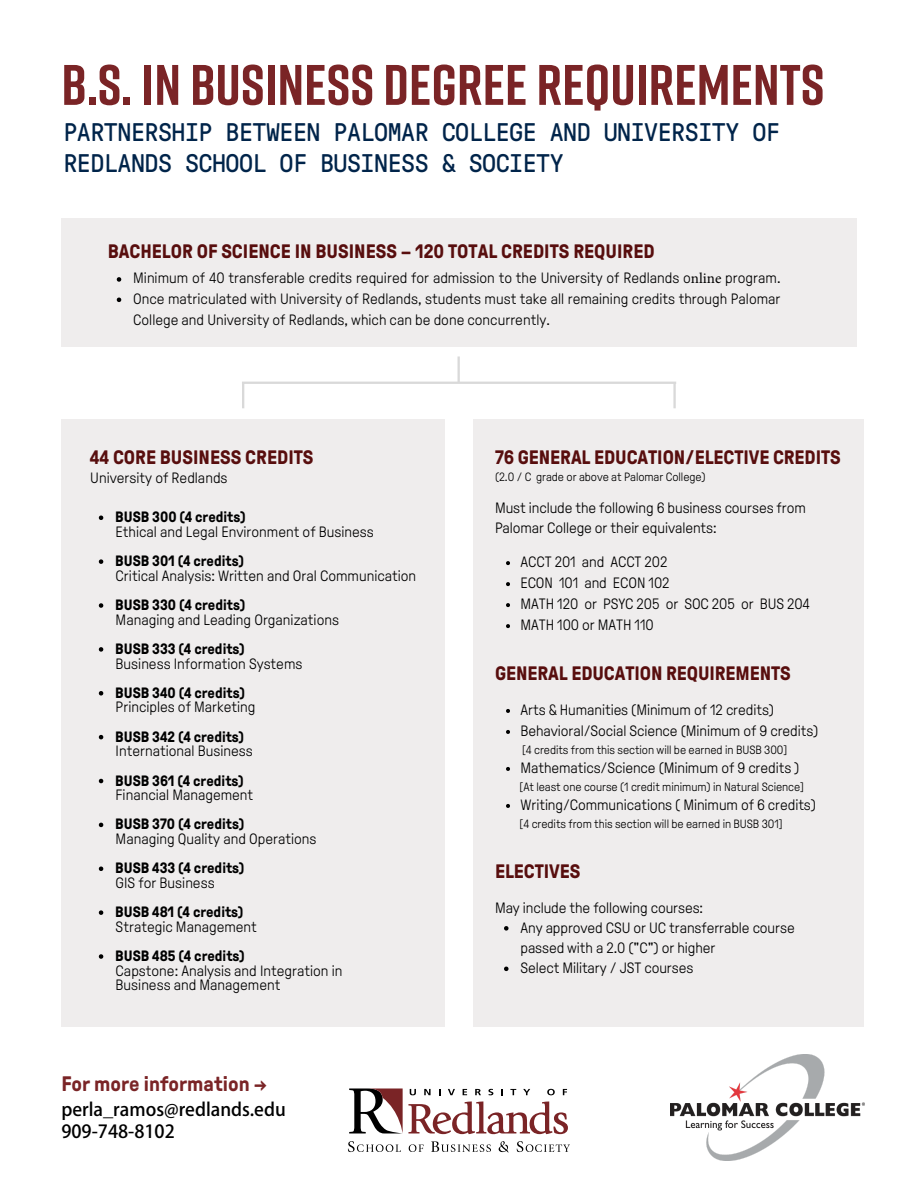
<style>
.page{position:relative;width:918px;height:1188px;background:#fff}
.page>*{position:absolute;margin:0;border:0;box-sizing:border-box;transform-origin:0 0}
.t1{font:700 57px "Rift";color:#7a2426}
.t2{font:25.5px/30.3px "GT Pressura Mono";letter-spacing:-.02em;color:#00244a}
.t3{font:700 21px "GT Pressura";color:#7a2426}
.t4{font:700 19.5px "GT Pressura";letter-spacing:-.005em;color:#580e0e}
.t5{font:700 18px/21.3px "Adobe Fan Heiti Std";color:#000}
.t6{font:300 15px/20.9px "GT Pressura";letter-spacing:-.005em;color:#000}
.t7{font:700 15px "GT Pressura";color:#000}
.t8{font:300 12px "GT Pressura";letter-spacing:-.005em;color:#000}
.s1{font-family:"Minion Pro";font-weight:400}
</style>
<div class="page">
<div style="left:61px;top:219px;width:796px;height:128px;background:#efeded"></div>
<div style="left:61px;top:420px;width:384px;height:607px;background:#efeded"></div>
<div style="left:473px;top:420px;width:391px;height:607px;background:#efeded"></div>
<svg style="left:242px;top:356px;width:434px;height:52px"></svg>
<img style="left:671px;top:1055px;width:193px;height:106px">
<svg style="left:506px;top:561px;width:4px;height:4px"></svg>
<svg style="left:506px;top:582px;width:4px;height:4px"></svg>
<svg style="left:506px;top:603px;width:4px;height:4px"></svg>
<svg style="left:506px;top:624px;width:4px;height:4px"></svg>
<svg style="left:117px;top:277px;width:4px;height:5px"></svg>
<svg style="left:117px;top:298px;width:4px;height:4px"></svg>
<svg style="left:99px;top:516px;width:4px;height:4px"></svg>
<svg style="left:99px;top:559px;width:4px;height:5px"></svg>
<svg style="left:99px;top:603px;width:4px;height:5px"></svg>
<svg style="left:99px;top:647px;width:4px;height:5px"></svg>
<svg style="left:99px;top:691px;width:4px;height:5px"></svg>
<svg style="left:99px;top:735px;width:4px;height:4px"></svg>
<svg style="left:99px;top:779px;width:4px;height:4px"></svg>
<svg style="left:99px;top:823px;width:4px;height:4px"></svg>
<svg style="left:99px;top:867px;width:4px;height:4px"></svg>
<svg style="left:99px;top:910px;width:4px;height:5px"></svg>
<svg style="left:99px;top:954px;width:4px;height:5px"></svg>
<svg style="left:504px;top:926px;width:5px;height:5px"></svg>
<svg style="left:504px;top:967px;width:5px;height:4px"></svg>
<svg style="left:506px;top:709px;width:4px;height:4px"></svg>
<svg style="left:506px;top:730px;width:4px;height:4px"></svg>
<svg style="left:506px;top:767px;width:4px;height:4px"></svg>
<svg style="left:506px;top:804px;width:4px;height:4px"></svg>
<svg style="left:349px;top:1088px;width:219px;height:46px"></svg>
<svg style="left:348px;top:1141px;width:53px;height:11px"></svg>
<svg style="left:409px;top:1144px;width:15px;height:8px"></svg>
<svg style="left:431px;top:1141px;width:60px;height:11px"></svg>
<svg style="left:499px;top:1141px;width:9px;height:12px"></svg>
<svg style="left:517px;top:1141px;width:53px;height:11px"></svg>
<p class="t1" style="left:61px;top:49px;width:765px">B.S. IN BUSINESS DEGREE REQUIREMENTS</p>
<p class="t2" style="left:63px;top:118px;width:718px">PARTNERSHIP BETWEEN PALOMAR COLLEGE AND UNIVERSITY OF<br>REDLANDS SCHOOL OF BUSINESS &amp; SOCIETY</p>
<p class="t4" style="left:108px;top:241px;width:549px">BACHELOR OF SCIENCE IN BUSINESS – 120 TOTAL CREDITS REQUIRED</p>
<p class="t6" style="left:133px;top:268px;width:649px;text-align:justify">Minimum of 40 transferable credits required for admission to the University of Redlands o<span class="s1">nline</span> program.<br>Once matriculated with University of Redlands, students must take all remaining credits through Palomar College and University of Redlands, which can be done concurrently.</p>
<p class="t4" style="left:90px;top:447px;width:225px">44 CORE BUSINESS CREDITS</p>
<p class="t6" style="left:90px;top:467px;width:139px">University of Redlands</p>
<p class="t7" style="left:115px;top:509px;width:132px">BUSB 300 (4 credits)</p>
<p class="t7" style="left:115px;top:553px;width:130px">BUSB 301 (4 credits)</p>
<p class="t7" style="left:115px;top:597px;width:132px">BUSB 330 (4 credits)</p>
<p class="t7" style="left:115px;top:641px;width:131px">BUSB 333 (4 credits)</p>
<p class="t7" style="left:115px;top:684px;width:131px">BUSB 340 (4 credits)</p>
<p class="t7" style="left:115px;top:728px;width:130px">BUSB 342 (4 credits)</p>
<p class="t7" style="left:115px;top:772px;width:130px">BUSB 361 (4 credits)</p>
<p class="t7" style="left:115px;top:816px;width:131px">BUSB 370 (4 credits)</p>
<p class="t7" style="left:115px;top:860px;width:131px">BUSB 433 (4 credits)</p>
<p class="t7" style="left:115px;top:904px;width:130px">BUSB 481 (4 credits)</p>
<p class="t7" style="left:115px;top:948px;width:131px">BUSB 485 (4 credits)</p>
<p class="t6" style="left:116px;top:521px;width:260px">Ethical and Legal Environment of Business</p>
<p class="t6" style="left:116px;top:565px;width:302px">Critical Analysis: Written and Oral Communication</p>
<p class="t6" style="left:116px;top:609px;width:225px">Managing and Leading Organizations</p>
<p class="t6" style="left:116px;top:653px;width:188px">Business Information Systems</p>
<p class="t6" style="left:116px;top:697px;width:141px">Principles of Marketing</p>
<p class="t6" style="left:116px;top:741px;width:139px">International Business</p>
<p class="t6" style="left:116px;top:785px;width:139px">Financial Management</p>
<p class="t6" style="left:116px;top:829px;width:202px">Managing Quality and Operations</p>
<p class="t6" style="left:116px;top:872px;width:100px">GIS for Business</p>
<p class="t6" style="left:116px;top:916px;width:143px">Strategic Management</p>
<p class="t6" style="left:116px;top:960px;width:228px">Capstone: Analysis and Integration in</p>
<p class="t6" style="left:116px;top:975px;width:166px">Business and Management</p>
<p class="t3" style="left:61px;top:1073px;width:207px">For more information →</p>
<p class="t5" style="left:61px;top:1099px;width:226px">perla_ramos@redlands.edu<br>909-748-8102</p>
<p class="t4" style="left:495px;top:447px;width:347px">76 GENERAL EDUCATION/ELECTIVE CREDITS</p>
<p class="t8" style="left:495px;top:470px;width:212px">(2.0 / C grade or above at Palomar College)</p>
<p class="t6" style="left:495px;top:498px;width:312px;line-height:20.2px">Must include the following 6 business courses from<br>Palomar College or their equivalents:</p>
<p class="t6" style="left:521px;top:552px;width:149px">ACCT 201 and ACCT 202</p>
<p class="t6" style="left:521px;top:573px;width:151px">ECON 101 and ECON 102</p>
<p class="t6" style="left:521px;top:594px;width:291px">MATH 120 or PSYC 205 or SOC 205 or BUS 204</p>
<p class="t6" style="left:521px;top:615px;width:135px">MATH 100 or MATH 110</p>
<p class="t4" style="left:495px;top:663px;width:297px">GENERAL EDUCATION REQUIREMENTS</p>
<p class="t6" style="left:521px;top:699px;width:255px">Arts &amp; Humanities (Minimum of 12 credits)</p>
<p class="t6" style="left:521px;top:720px;width:299px">Behavioral/Social Science (Minimum of 9 credits)</p>
<p class="t6" style="left:521px;top:757px;width:281px">Mathematics/Science (Minimum of 9 credits )</p>
<p class="t6" style="left:521px;top:794px;width:297px">Writing/Communications ( Minimum of 6 credits)</p>
<p class="t8" style="left:522px;top:743px;width:267px">[4 credits from this section will be earned in BUSB 300]</p>
<p class="t8" style="left:520px;top:780px;width:286px">[At least one course (1 credit minimum) in Natural Science]</p>
<p class="t8" style="left:520px;top:817px;width:265px">[4 credits from this section will be earned in BUSB 301]</p>
<p class="t4" style="left:495px;top:861px;width:87px">ELECTIVES</p>
<p class="t6" style="left:495px;top:897px;width:210px">May include the following courses:</p>
<p class="t6" style="left:521px;top:918px;width:276px;line-height:20.2px">Any approved CSU or UC transferrable course passed with a 2.0 ("C") or higher</p>
<p class="t6" style="left:521px;top:958px;width:174px">Select Military / JST courses</p>
</div>
